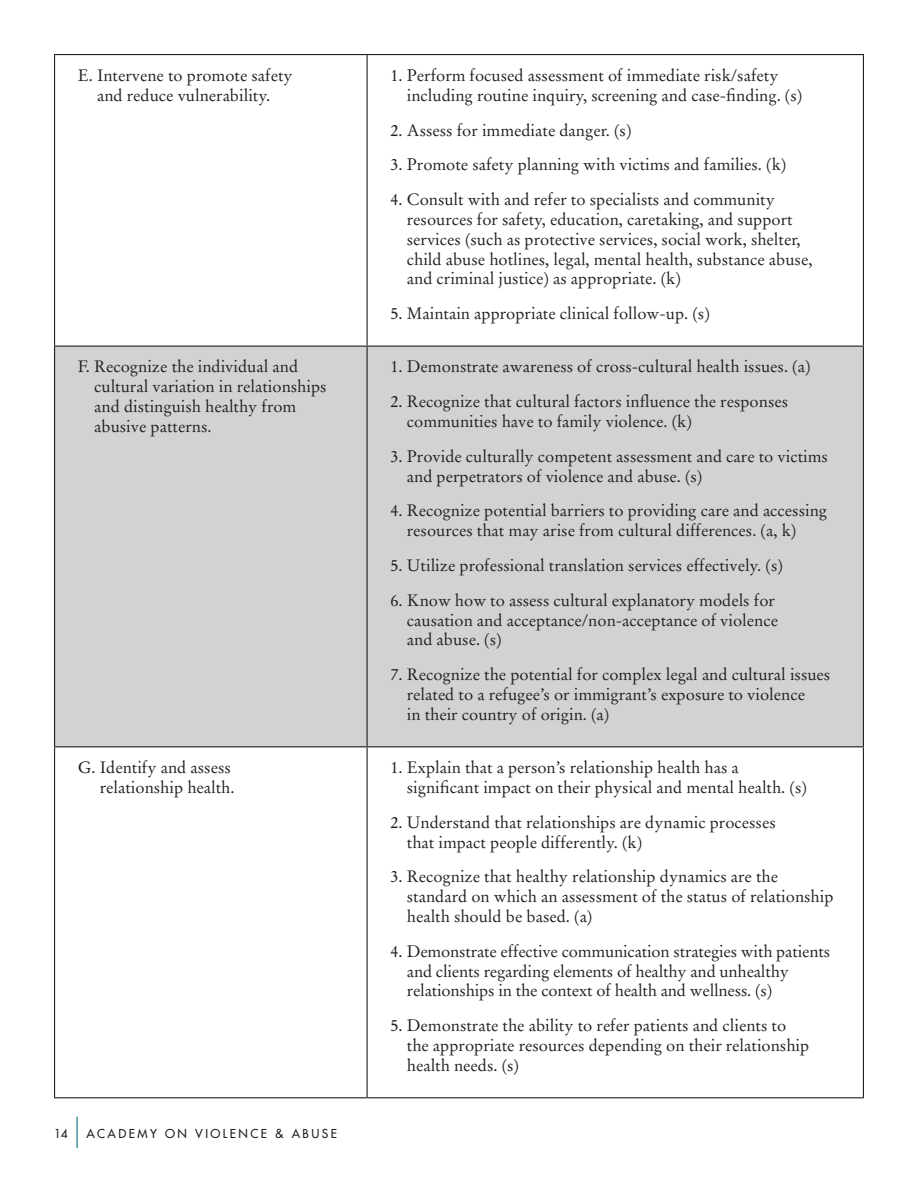
<style>
.page{position:relative;width:918px;height:1188px;background:#fff}
.page>*{position:absolute;margin:0;border:0;box-sizing:border-box;transform-origin:0 0}
.t1{font:36px "Futura";color:#006a71;scale:.33 1}
.Body_Text{font:16.5px/19.8px "Stempel Garamond";color:#231f20}
.Normal__Web{font:16.5px/19.8px "Stempel Garamond";color:#231f20;text-align:center}
.t2{font:12px "Futura";letter-spacing:.2em;color:#231f20}
</style>
<div class="page">
<div style="left:55px;top:347px;width:808px;height:399px;background:#d1d2d4"></div>
<hr style="left:54px;top:55px;width:1px;height:291px;background:#231f20">
<hr style="left:54px;top:347px;width:1px;height:399px;background:#231f20">
<hr style="left:54px;top:747px;width:1px;height:350px;background:#231f20">
<hr style="left:54px;top:54px;width:313px;height:1px;background:#231f20">
<hr style="left:54px;top:346px;width:313px;height:1px;background:#231f20">
<hr style="left:54px;top:746px;width:313px;height:1px;background:#231f20">
<hr style="left:54px;top:1097px;width:313px;height:1px;background:#231f20">
<hr style="left:367px;top:55px;width:1px;height:291px;background:#231f20">
<hr style="left:367px;top:347px;width:1px;height:399px;background:#231f20">
<hr style="left:367px;top:747px;width:1px;height:350px;background:#231f20">
<hr style="left:863px;top:55px;width:1px;height:291px;background:#231f20">
<hr style="left:863px;top:347px;width:1px;height:399px;background:#231f20">
<hr style="left:863px;top:747px;width:1px;height:350px;background:#231f20">
<hr style="left:367px;top:54px;width:497px;height:1px;background:#231f20">
<hr style="left:367px;top:346px;width:497px;height:1px;background:#231f20">
<hr style="left:367px;top:746px;width:497px;height:1px;background:#231f20">
<hr style="left:367px;top:1097px;width:497px;height:1px;background:#231f20">
<p class="Normal__Web" style="left:78px;top:65px;width:216px">E. Intervene to promote safety and reduce vulnerability.</p>
<p class="Body_Text" style="left:407px;top:65px;width:397px;text-indent:-16px">1. Perform focused assessment of immediate risk/safety including routine inquiry, screening and case-finding. (s)</p>
<p class="Body_Text" style="left:390px;top:120px;width:243px">2. Assess for immediate danger. (s)</p>
<p class="Body_Text" style="left:390px;top:155px;width:397px">3. Promote safety planning with victims and families. (k)</p>
<p class="Body_Text" style="left:407px;top:190px;width:407px;text-indent:-16px">4. Consult with and refer to specialists and community resources for safety, education, caretaking, and support services (such as protective services, social work, shelter, child abuse hotlines, legal, mental health, substance abuse, and criminal justice) as appropriate. (k)</p>
<p class="Body_Text" style="left:390px;top:304px;width:321px">5. Maintain appropriate clinical follow-up. (s)</p>
<p class="Normal__Web" style="left:94px;top:357px;width:234px;text-align:left;text-indent:-16px">F. Recognize the individual and cultural variation in relationships and distinguish healthy from abusive patterns.</p>
<p class="Body_Text" style="left:390px;top:357px;width:422px">1. Demonstrate awareness of cross-cultural health issues. (a)</p>
<p class="Body_Text" style="left:407px;top:392px;width:383px;text-indent:-16px">2. Recognize that cultural factors influence the responses communities have to family violence. (k)</p>
<p class="Body_Text" style="left:407px;top:446px;width:423px;text-indent:-16px">3. Provide culturally competent assessment and care to victims and perpetrators of violence and abuse. (s)</p>
<p class="Body_Text" style="left:407px;top:501px;width:422px;text-indent:-16px">4. Recognize potential barriers to providing care and accessing resources that may arise from cultural differences. (a, k)</p>
<p class="Body_Text" style="left:390px;top:556px;width:394px">5. Utilize professional translation services effectively. (s)</p>
<p class="Body_Text" style="left:407px;top:590px;width:373px;text-indent:-16px">6. Know how to assess cultural explanatory models for causation and acceptance/non-acceptance of violence and abuse. (s)</p>
<p class="Body_Text" style="left:407px;top:665px;width:425px;text-indent:-16px">7. Recognize the potential for complex legal and cultural issues related to a refugee’s or immigrant’s exposure to violence<br>in their country of origin. (a)</p>
<p class="Normal__Web" style="left:78px;top:758px;width:158px;text-align:right">G. Identify and assess relationship health.</p>
<p class="Body_Text" style="left:407px;top:758px;width:402px;text-indent:-16px">1. Explain that a person’s relationship health has a significant impact on their physical and mental health. (s)</p>
<p class="Body_Text" style="left:407px;top:812px;width:370px;text-indent:-16px">2. Understand that relationships are dynamic processes that impact people differently. (k)</p>
<p class="Body_Text" style="left:407px;top:867px;width:428px;text-indent:-16px">3. Recognize that healthy relationship dynamics are the standard on which an assessment of the status of relationship health should be based. (a)</p>
<p class="Body_Text" style="left:407px;top:941px;width:425px;text-indent:-16px">4. Demonstrate effective communication strategies with patients and clients regarding elements of healthy and unhealthy relationships in the context of health and wellness. (s)</p>
<p class="Body_Text" style="left:407px;top:1016px;width:404px;text-indent:-16px">5. Demonstrate the ability to refer patients and clients to the appropriate resources depending on their relationship health needs. (s)</p>
<p class="t2" style="left:54px;top:1126px;width:15px">14</p>
<h1 class="t1" style="left:74px;top:1112px;width:22px">|</h1>
<p class="t2" style="left:86px;top:1126px;width:252px">ACADEMY ON VIOLENCE &amp; ABUSE</p>
</div>
